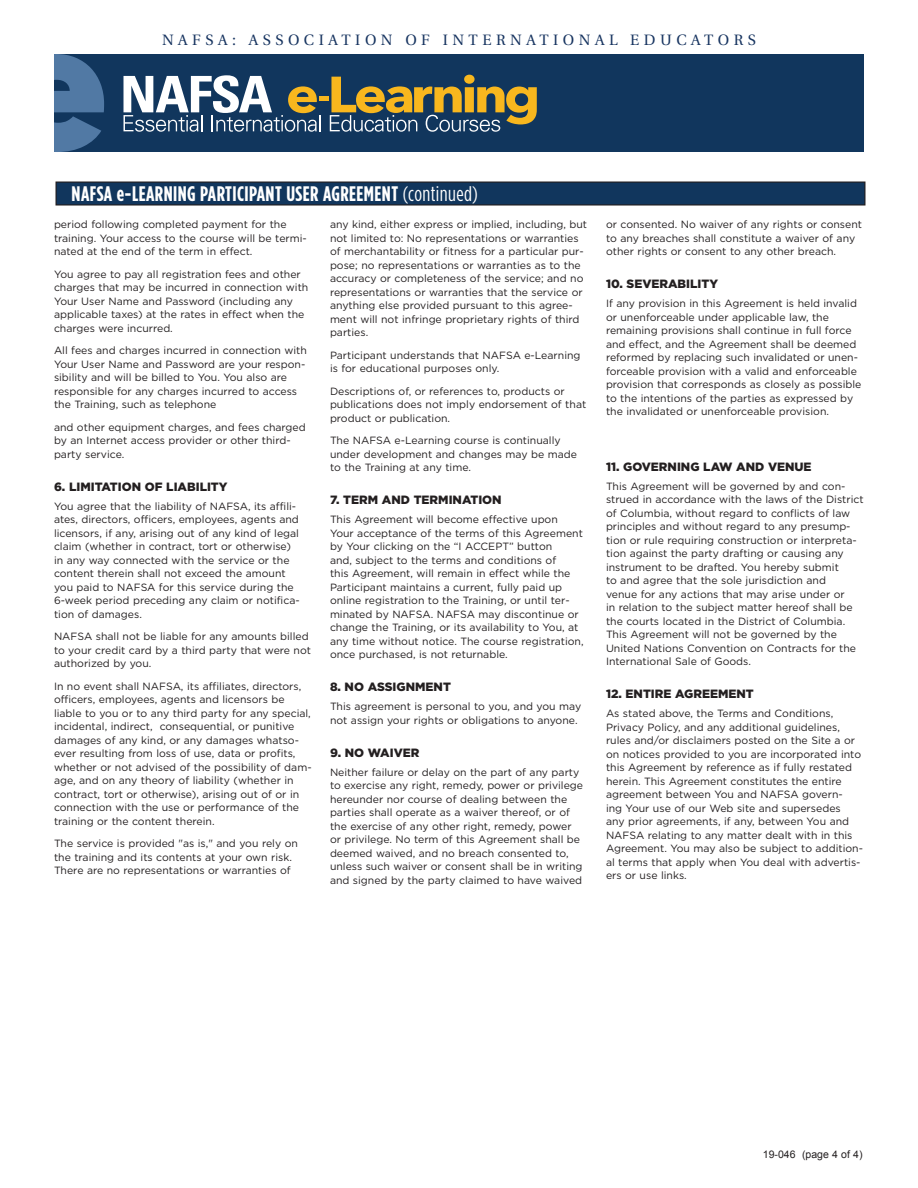
<style>
.page{position:relative;width:918px;height:1188px;background:#fff}
.page>*{position:absolute;margin:0;border:0;box-sizing:border-box;transform-origin:0 0}
.t1{font:700 21px "Gotham Condensed";letter-spacing:.02em;color:#fff}
.t2{font:15px "Utopia";letter-spacing:.3em;color:#173460}
.t3{font:900 12px "Gotham";color:#231f20}
.t4{font:10.5px/13.5px "Gotham";color:#231f20}
.t5{font:10.5px "Arial";color:#231f20}
.s1{font-weight:400}
</style>
<div class="page">
<div style="left:54px;top:54px;width:810px;height:98px;background:#11365d"></div>
<svg style="left:54px;top:54px;width:50px;height:98px"></svg>
<svg style="left:124px;top:75px;width:413px;height:57px"></svg>
<div style="left:56px;top:182px;width:809px;height:23px;background:#11365d"></div>
<div style="left:56px;top:182px;width:810px;height:24px;border:1px solid #231f20"></div>
<h2 class="t2" style="left:162px;top:32px;width:595px">NAFSA: ASSOCIATION OF INTERNATIONAL EDUCATORS</h2>
<h1 class="t1" style="left:72px;top:181px;width:408px">NAFSA e-LEARNING PARTICIPANT USER AGREEMENT <span class="s1">(continued)</span></h1>
<p class="t4" style="left:54px;top:218px;width:254px">period following completed payment for the training. Your access to the course will be termi&shy;nated at the end of the term in effect.</p>
<p class="t4" style="left:54px;top:267px;width:256px">You agree to pay all registration fees and other charges that may be incurred in connection with Your User Name and Password (including any applicable taxes) at the rates in effect when the charges were incurred.</p>
<p class="t4" style="left:54px;top:344px;width:254px">All fees and charges incurred in connection with Your User Name and Password are your respon&shy;sibility and will be billed to You. You also are responsible for any charges incurred to access the Training, such as telephone</p>
<p class="t4" style="left:54px;top:420px;width:253px">and other equipment charges, and fees charged by an Internet access provider or other third&shy;party service.</p>
<p class="t3" style="left:54px;top:478px;width:175px">6. LIMITATION OF LIABILITY</p>
<p class="t4" style="left:54px;top:499px;width:247px">You agree that the liability of NAFSA, its affili&shy;ates, directors, officers, employees, agents and licensors, if any, arising out of any kind of legal claim (whether in contract, tort or otherwise) in any way connected with the service or the content therein shall not exceed the amount you paid to NAFSA for this service during the 6-week period preceding any claim or notifica&shy;tion of damages.</p>
<p class="t4" style="left:54px;top:630px;width:259px">NAFSA shall not be liable for any amounts billed to your credit card by a third party that were not authorized by you.</p>
<p class="t4" style="left:54px;top:679px;width:259px">In no event shall NAFSA, its affiliates, directors, officers, employees, agents and licensors be liable to you or to any third party for any special, incidental, indirect, consequential, or punitive damages of any kind, or any damages whatso&shy;ever resulting from loss of use, data or profits, whether or not advised of the possibility of dam&shy;age, and on any theory of liability (whether in contract, tort or otherwise), arising out of or in connection with the use or performance of the training or the content therein.</p>
<p class="t4" style="left:54px;top:837px;width:245px">The service is provided "as is," and you rely on the training and its contents at your own risk.<br>There are no representations or warranties of</p>
<p class="t4" style="left:330px;top:218px;width:259px">any kind, either express or implied, including, but not limited to: No representations or warranties of merchantability or fitness for a particular pur&shy;pose; no representations or warranties as to the accuracy or completeness of the service; and no representations or warranties that the service or anything else provided pursuant to this agree&shy;ment will not infringe proprietary rights of third parties.</p>
<p class="t4" style="left:330px;top:348px;width:252px">Participant understands that NAFSA e-Learning is for educational purposes only.</p>
<p class="t4" style="left:330px;top:384px;width:258px">Descriptions of, or references to, products or publications does not imply endorsement of that product or publication.</p>
<p class="t4" style="left:330px;top:434px;width:249px">The NAFSA e-Learning course is continually under development and changes may be made to the Training at any time.</p>
<p class="t3" style="left:330px;top:492px;width:173px">7. TERM AND TERMINATION</p>
<p class="t4" style="left:330px;top:513px;width:255px">This Agreement will become effective upon Your acceptance of the terms of this Agreement by Your clicking on the “I ACCEPT” button<br>and, subject to the terms and conditions of<br>this Agreement, will remain in effect while the Participant maintains a current, fully paid up online registration to the Training, or until ter&shy;minated by NAFSA. NAFSA may discontinue or change the Training, or its availability to You, at any time without notice. The course registration, once purchased, is not returnable.</p>
<p class="t3" style="left:330px;top:679px;width:122px">8. NO ASSIGNMENT</p>
<p class="t4" style="left:330px;top:699px;width:253px">This agreement is personal to you, and you may not assign your rights or obligations to anyone.</p>
<p class="t3" style="left:330px;top:744px;width:91px">9. NO WAIVER</p>
<p class="t4" style="left:330px;top:765px;width:255px">Neither failure or delay on the part of any party to exercise any right, remedy, power or privilege hereunder nor course of dealing between the parties shall operate as a waiver thereof, or of the exercise of any other right, remedy, power or privilege. No term of this Agreement shall be deemed waived, and no breach consented to, unless such waiver or consent shall be in writing and signed by the party claimed to have waived</p>
<p class="t4" style="left:606px;top:218px;width:258px">or consented. No waiver of any rights or consent to any breaches shall constitute a waiver of any other rights or consent to any other breach.</p>
<p class="t3" style="left:606px;top:276px;width:114px">10. SEVERABILITY</p>
<p class="t4" style="left:606px;top:297px;width:257px">If any provision in this Agreement is held invalid or unenforceable under applicable law, the remaining provisions shall continue in full force and effect, and the Agreement shall be deemed reformed by replacing such invalidated or unen&shy;forceable provision with a valid and enforceable provision that corresponds as closely as possible to the intentions of the parties as expressed by the invalidated or unenforceable provision.</p>
<p class="t3" style="left:606px;top:458px;width:207px">11. GOVERNING LAW AND VENUE</p>
<p class="t4" style="left:606px;top:479px;width:259px">This Agreement will be governed by and con&shy;strued in accordance with the laws of the District of Columbia, without regard to conflicts of law principles and without regard to any presump&shy;tion or rule requiring construction or interpreta&shy;tion against the party drafting or causing any instrument to be drafted. You hereby submit<br>to and agree that the sole jurisdiction and<br>venue for any actions that may arise under or<br>in relation to the subject matter hereof shall be the courts located in the District of Columbia.<br>This Agreement will not be governed by the United Nations Convention on Contracts for the International Sale of Goods.</p>
<p class="t3" style="left:606px;top:686px;width:149px">12. ENTIRE AGREEMENT</p>
<p class="t4" style="left:606px;top:706px;width:258px">As stated above, the Terms and Conditions, Privacy Policy, and any additional guidelines, rules and/or disclaimers posted on the Site a or on notices provided to you are incorporated into this Agreement by reference as if fully restated herein. This Agreement constitutes the entire agreement between You and NAFSA govern-<br>ing Your use of our Web site and supersedes<br>any prior agreements, if any, between You and NAFSA relating to any matter dealt with in this Agreement. You may also be subject to addition&shy;al terms that apply when You deal with advertis&shy;ers or use links.</p>
<p class="t5" style="left:763px;top:1148px;width:101px">19-046 (page 4 of 4)</p>
</div>
